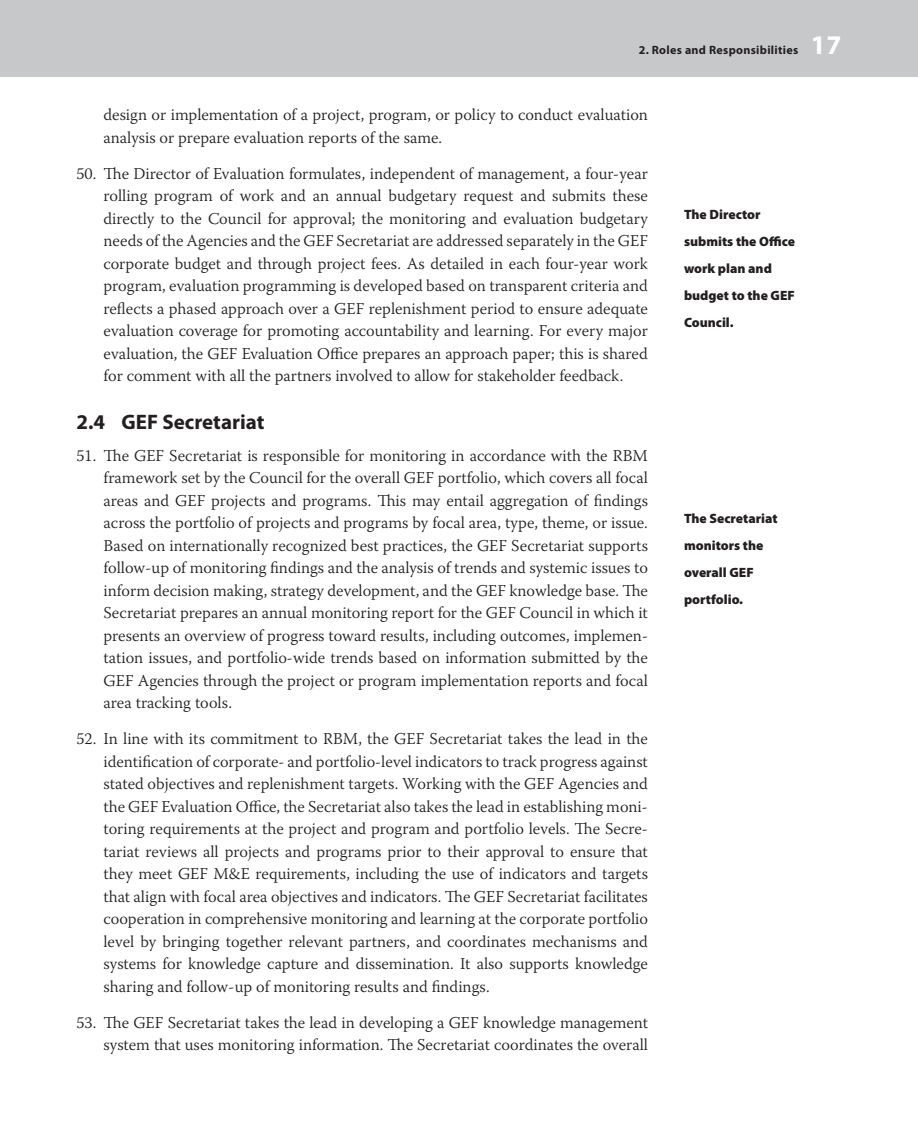
<style>
.page{position:relative;width:918px;height:1148px;background:#fff}
.page>*{position:absolute;margin:0;border:0;box-sizing:border-box;transform-origin:0 0}
.t1{font:700 27px "Myriad Pro";color:#fff}
.t2{font:700 21px "Myriad Pro";color:#231f20}
.t3{font:300 16.5px/22.5px "Warnock Pro";color:#231f20;text-align:justify}
.t4{font:900 13.5px/27px "Myriad Pro";color:#231f20}
.t5{font:700 12px "Myriad Pro";letter-spacing:.025em;color:#231f20}
</style>
<div class="page">
<div style="left:0;top:0;width:918px;height:76px;background:#c7c8ca"></div>
<p class="t5" style="left:639px;top:42px;width:161px">2. Roles and Responsibilities</p>
<h1 class="t1" style="left:811px;top:27px;width:32px">17</h1>
<p class="t3" style="left:104px;top:103px;width:546px">design or implementation of a project, program, or policy to conduct evaluation analysis or prepare evaluation reports of the same.</p>
<p class="t3" style="left:104px;top:162px;width:546px;text-indent:-27px">50. The Director of Evaluation formulates, independent of management, a four-year rolling program of work and an annual budgetary request and submits these directly to the Council for approval; the monitoring and evaluation budgetary needs of the Agencies and the GEF Secretariat are addressed separately in the GEF corporate budget and through project fees. As detailed in each four-year work program, evaluation programming is developed based on transparent criteria and reflects a phased approach over a GEF replenishment period to ensure adequate evaluation coverage for promoting accountability and learning. For every major evaluation, the GEF Evaluation Office prepares an approach paper; this is shared for comment with all the partners involved to allow for stakeholder feedback.</p>
<p class="t2" style="left:76px;top:408px;width:189px">2.4 GEF Secretariat</p>
<p class="t3" style="left:103px;top:443px;width:546px;text-indent:-27px">51. The GEF Secretariat is responsible for monitoring in accordance with the RBM framework set by the Council for the overall GEF portfolio, which covers all focal areas and GEF projects and programs. This may entail aggregation of findings across the portfolio of projects and programs by focal area, type, theme, or issue.<br>Based on internationally recognized best practices, the GEF Secretariat supports follow-up of monitoring findings and the analysis of trends and systemic issues to inform decision making, strategy development, and the GEF knowledge base. The Secretariat prepares an annual monitoring report for the GEF Council in which it presents an overview of progress toward results, including outcomes, implemen&shy;tation issues, and portfolio-wide trends based on information submitted by the GEF Agencies through the project or program implementation reports and focal area tracking tools.</p>
<p class="t3" style="left:103px;top:727px;width:546px;text-indent:-27px">52. In line with its commitment to RBM, the GEF Secretariat takes the lead in the identification of corporate- and portfolio-level indicators to track progress against stated objectives and replenishment targets. Working with the GEF Agencies and the GEF Evaluation Office, the Secretariat also takes the lead in establishing moni&shy;toring requirements at the project and program and portfolio levels. The Secre&shy;tariat reviews all projects and programs prior to their approval to ensure that they meet GEF M&amp;E requirements, including the use of indicators and targets that align with focal area objectives and indicators. The GEF Secretariat facilitates cooperation in comprehensive monitoring and learning at the corporate portfolio level by bringing together relevant partners, and coordinates mechanisms and systems for knowledge capture and dissemination. It also supports knowledge sharing and follow-up of monitoring results and findings.</p>
<p class="t3" style="left:76px;top:1011px;width:573px;text-align:right">53. The GEF Secretariat takes the lead in developing a GEF knowledge management system that uses monitoring information. The Secretariat coordinates the overall</p>
<p class="t4" style="left:684px;top:200px;width:113px">The Director submits the Office work plan and budget to the GEF<br>Council.</p>
<p class="t4" style="left:684px;top:505px;width:95px">The Secretariat monitors the overall GEF portfolio.</p>
</div>
